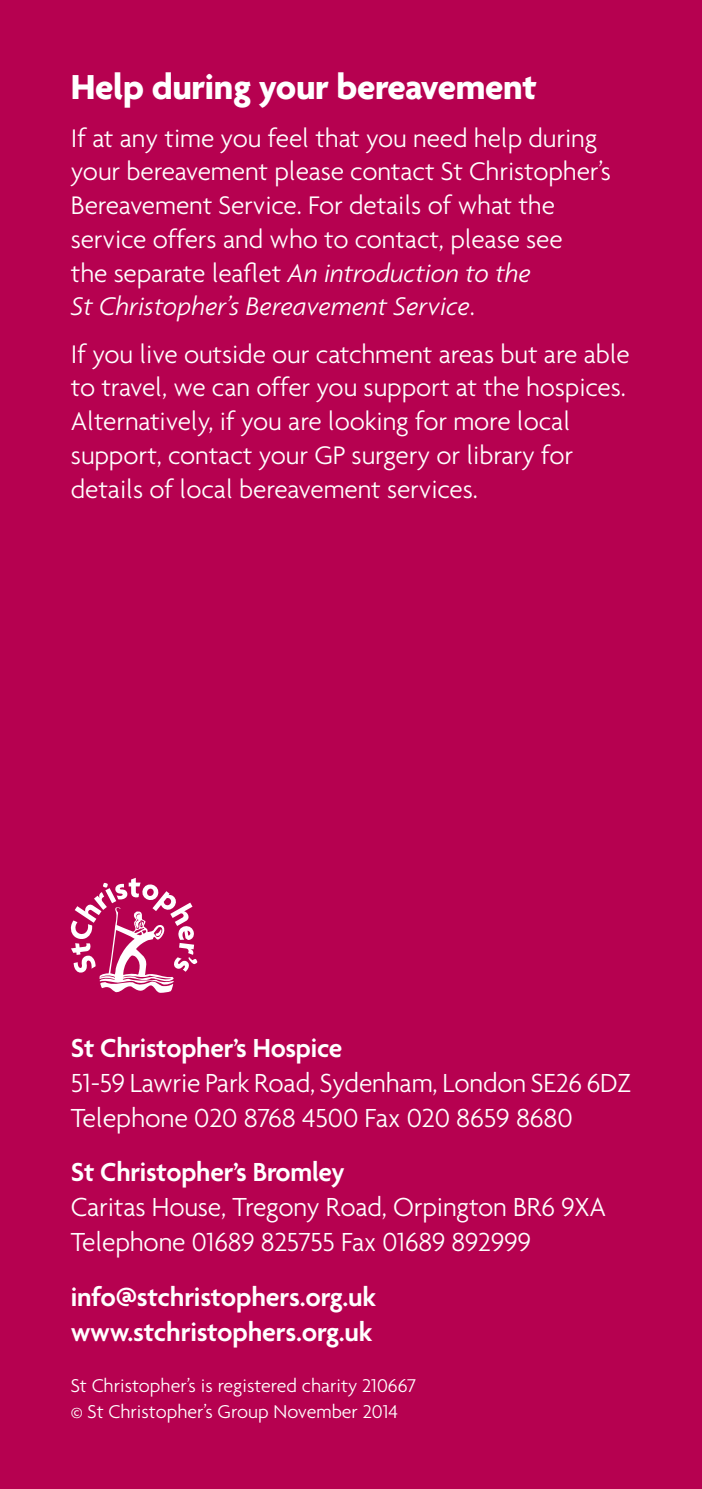
<style>
.page{position:relative;width:702px;height:1489px;background:#fff}
.page>*{position:absolute;margin:0;border:0;box-sizing:border-box;transform-origin:0 0}
.t1{font:700 37.5px "Agenda";letter-spacing:-.01em;color:#fff}
.t2{font:300 28.25px/35px "Agenda";letter-spacing:-.01em;color:#fff}
.t3{font:600 28.25px/35px "Agenda";letter-spacing:-.01em;color:#fff}
.t4{font:300 27.5px/33.8px "Agenda";letter-spacing:-.005em;color:#fff}
.t5{font:300 20px/26.2px "Agenda";color:#fff}
.s1{font-style:italic}
</style>
<div class="page">
<div style="left:0;top:0;width:702px;height:1488px;background:#b60150"></div>
<svg style="left:70px;top:877px;width:127px;height:115px"></svg>
<h1 class="t1" style="left:71px;top:64px;width:467px">Help during your bereavement</h1>
<p class="t4" style="left:71px;top:120px;width:541px">If at any time you feel that you need help during your bereavement please contact St Christopher’s Bereavement Service. For details of what the service offers and who to contact, please see<br>the separate leaflet <span class="s1">An introduction to the<br>St Christopher’s Bereavement Service</span>.</p>
<p class="t4" style="left:71px;top:336px;width:560px">If you live outside our catchment areas but are able to travel, we can offer you support at the hospices.<br>Alternatively, if you are looking for more local support, contact your GP surgery or library for details of local bereavement services.</p>
<p class="t3" style="left:71px;top:1029px;width:273px">St Christopher’s Hospice</p>
<p class="t2" style="left:71px;top:1064px;width:562px">51-59 Lawrie Park Road, Sydenham, London SE26 6DZ<br>Telephone 020 8768 4500 Fax 020 8659 8680</p>
<p class="t3" style="left:71px;top:1153px;width:275px">St Christopher’s Bromley</p>
<p class="t2" style="left:71px;top:1189px;width:537px">Caritas House, Tregony Road, Orpington BR6 9XA<br>Telephone 01689 825755 Fax 01689 892999</p>
<p class="t3" style="left:71px;top:1278px;width:307px">info@stchristophers.org.uk www.stchristophers.org.uk</p>
<p class="t5" style="left:71px;top:1371px;width:347px">St Christopher’s is registered charity 210667 © St Christopher’s Group November 2014</p>
</div>
